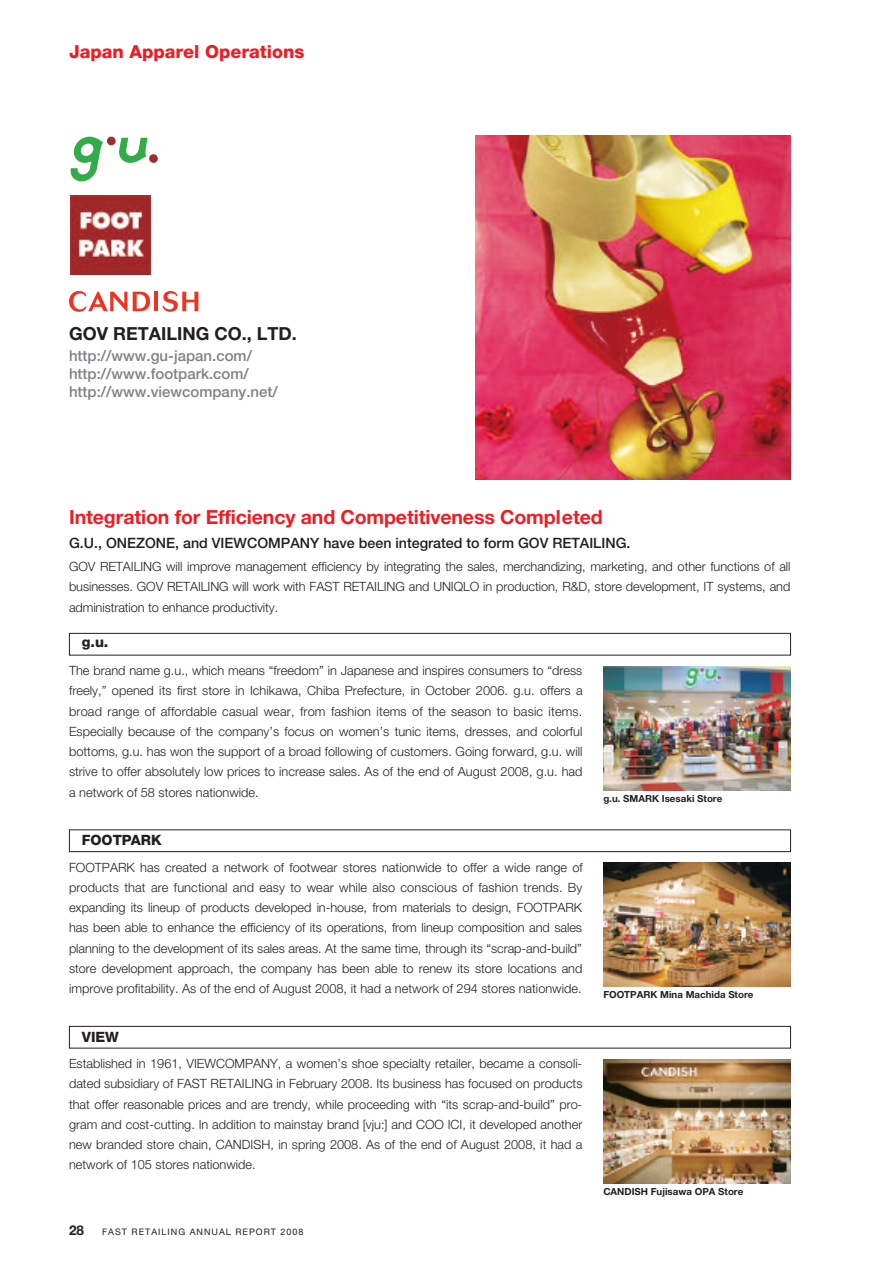
<style>
.page{position:relative;width:893px;height:1263px;background:#fff}
.page>*{position:absolute;margin:0;border:0;box-sizing:border-box;transform-origin:0 0}
.t1{font:700 19.5px "Helvetica Neue";letter-spacing:-.005em;color:#ee1d23}
.t2{font:800 18px "Helvetica Neue";color:#ee1d23}
.t3{font:700 18px "Helvetica Neue";color:#231f20}
.t4{font:500 15px/18px "Helvetica Neue";color:#808285}
.t5{font:500 14.25px "Helvetica Neue";color:#231f20}
.t6{font:800 14.25px "Helvetica Neue";color:#231f20}
.t7{font:700 13.5px "Helvetica Neue";color:#231f20}
.t8{font:300 12.75px/20.2px "Helvetica Neue";color:#231f20;text-align:justify}
.t9{font:700 9.75px "Helvetica Neue";color:#231f20}
.t10{font:9px "Helvetica Neue";letter-spacing:.11em;color:#231f20}
</style>
<div class="page">
<img style="left:476px;top:135px;width:314px;height:345px">
<div style="left:107px;top:137px;width:9px;height:8px;background:#9e2d32;border-radius:50%"></div>
<div style="left:149px;top:154px;width:9px;height:9px;background:#9e2d32;border-radius:50%"></div>
<svg style="left:70px;top:137px;width:33px;height:44px"></svg>
<svg style="left:119px;top:138px;width:29px;height:25px"></svg>
<img style="left:70px;top:195px;width:80px;height:80px">
<svg style="left:69px;top:291px;width:58px;height:21px"></svg>
<svg style="left:133px;top:292px;width:17px;height:19px"></svg>
<hr style="left:154px;top:292px;width:4px;height:19px;background:#ef3222">
<svg style="left:163px;top:291px;width:35px;height:21px"></svg>
<div style="left:69px;top:633px;width:721px;height:23px;border:1px solid #231f20"></div>
<div style="left:69px;top:830px;width:721px;height:22px;border:1px solid #231f20"></div>
<div style="left:69px;top:1026px;width:721px;height:22px;border:1px solid #231f20"></div>
<img style="left:603px;top:1059px;width:187px;height:125px">
<img style="left:603px;top:862px;width:187px;height:125px">
<img style="left:603px;top:666px;width:187px;height:124px">
<p class="t2" style="left:69px;top:45px;width:237px">Japan Apparel Operations</p>
<p class="t3" style="left:69px;top:327px;width:229px">GOV RETAILING CO., LTD.</p>
<p class="t4" style="left:69px;top:348px;width:210px">http://www.gu-japan.com/ http://www.footpark.com/ http://www.viewcompany.net/</p>
<p class="t1" style="left:69px;top:510px;width:535px">Integration for Efficiency and Competitiveness Completed</p>
<p class="t5" style="left:69px;top:538px;width:563px">G.U., ONEZONE, and VIEWCOMPANY have been integrated to form GOV RETAILING.</p>
<p class="t8" style="left:69px;top:558px;width:723px">GOV RETAILING will improve management efficiency by integrating the sales, merchandizing, marketing, and other functions of all businesses. GOV RETAILING will work with FAST RETAILING and UNIQLO in production, R&amp;D, store development, IT systems, and administration to enhance productivity.</p>
<p class="t6" style="left:82px;top:637px;width:28px">g.u.</p>
<p class="t8" style="left:69px;top:662px;width:515px">The brand name g.u., which means “freedom” in Japanese and inspires consumers to “dress freely,” opened its first store in Ichikawa, Chiba Prefecture, in October 2006. g.u. offers a broad range of affordable casual wear, from fashion items of the season to basic items.<br>Especially because of the company’s focus on women’s tunic items, dresses, and colorful bottoms, g.u. has won the support of a broad following of customers. Going forward, g.u. will strive to offer absolutely low prices to increase sales. As of the end of August 2008, g.u. had a network of 58 stores nationwide.</p>
<p class="t6" style="left:82px;top:835px;width:82px">FOOTPARK</p>
<p class="t8" style="left:69px;top:858px;width:515px">FOOTPARK has created a network of footwear stores nationwide to offer a wide range of products that are functional and easy to wear while also conscious of fashion trends. By expanding its lineup of products developed in-house, from materials to design, FOOTPARK has been able to enhance the efficiency of its operations, from lineup composition and sales planning to the development of its sales areas. At the same time, through its “scrap-and-build” store development approach, the company has been able to renew its store locations and improve profitability. As of the end of August 2008, it had a network of 294 stores nationwide.</p>
<p class="t6" style="left:82px;top:1032px;width:39px">VIEW</p>
<p class="t8" style="left:69px;top:1055px;width:515px">Established in 1961, VIEWCOMPANY, a women’s shoe specialty retailer, became a consoli&shy;dated subsidiary of FAST RETAILING in February 2008. Its business has focused on products that offer reasonable prices and are trendy, while proceeding with “its scrap-and-build” pro&shy;gram and cost-cutting. In addition to mainstay brand [vju:] and COO ICI, it developed another new branded store chain, CANDISH, in spring 2008. As of the end of August 2008, it had a network of 105 stores nationwide.</p>
<p class="t7" style="left:69px;top:1225px;width:17px">28</p>
<p class="t10" style="left:102px;top:1228px;width:203px">FAST RETAILING ANNUAL REPORT 2008</p>
<p class="t9" style="left:603px;top:795px;width:120px">g.u. SMARK Isesaki Store</p>
<p class="t9" style="left:603px;top:992px;width:152px">FOOTPARK Mina Machida Store</p>
<p class="t9" style="left:603px;top:1188px;width:141px">CANDISH Fujisawa OPA Store</p>
</div>
